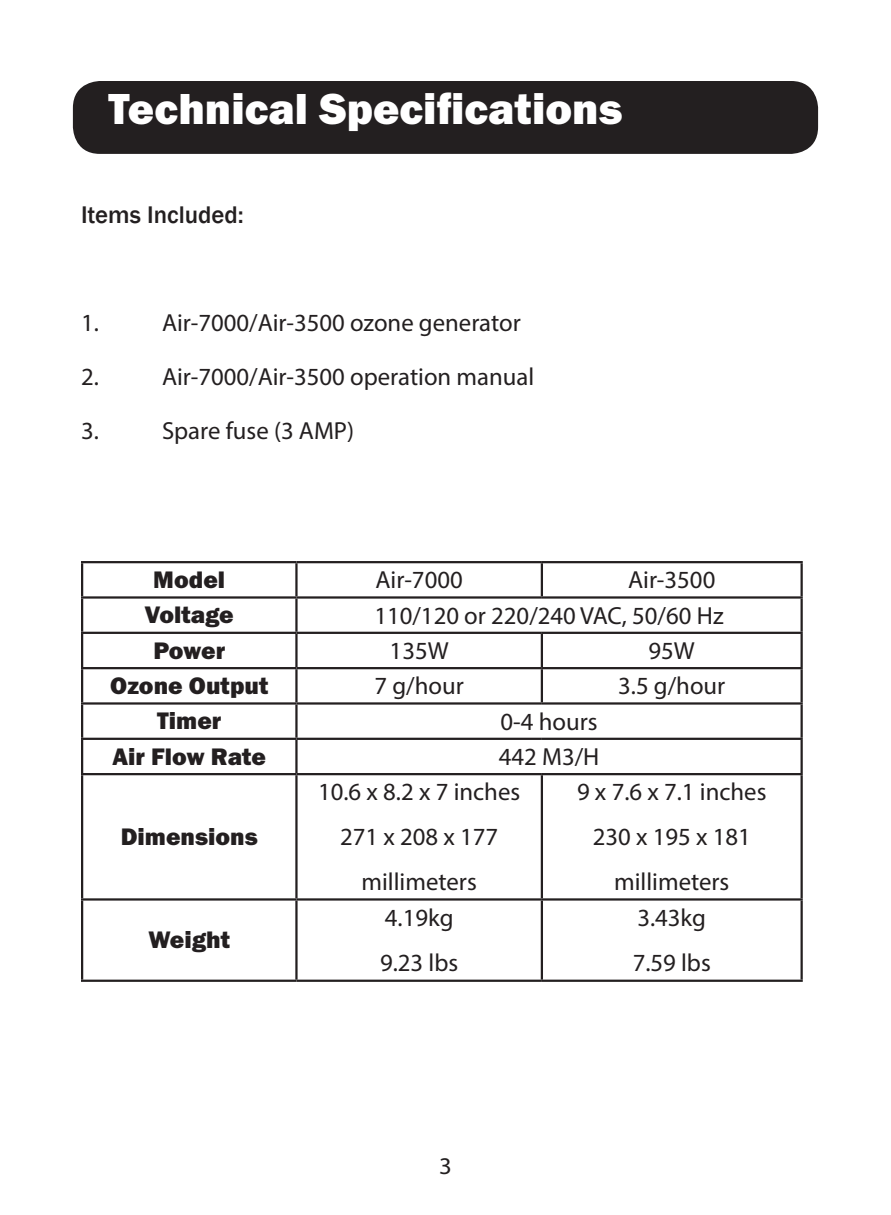
<style>
.page{position:relative;width:891px;height:1215px;background:#fff}
.page>*{position:absolute;margin:0;border:0;box-sizing:border-box;transform-origin:0 0}
.Features{font:45px "Franklin Gothic URW Hea";color:#fff}
.Table_Text_3{font:24.75px/45px "Myriad Pro";color:#231f20;text-align:center}
.Table_Text_1{font:24.75px "Franklin Gothic URW Hea";color:#231f20}
.Table_Text_2{font:500 24.75px "Franklin Gothic";color:#231f20}
.product{font:24.07px "Myriad Pro";color:#231f20}
</style>
<div class="page">
<div style="left:73px;top:81px;width:745px;height:73px;background:#231f20;border-radius:27px"></div>
<hr style="left:81px;top:561px;width:215px;height:2px;background:#231f20">
<hr style="left:81px;top:563px;width:2px;height:33px;background:#231f20">
<hr style="left:296px;top:561px;width:246px;height:2px;background:#231f20">
<hr style="left:295px;top:563px;width:3px;height:33px;background:#231f20">
<hr style="left:542px;top:561px;width:261px;height:2px;background:#231f20">
<hr style="left:541px;top:563px;width:2px;height:33px;background:#231f20">
<hr style="left:801px;top:563px;width:2px;height:33px;background:#231f20">
<hr style="left:81px;top:596px;width:215px;height:3px;background:#231f20">
<hr style="left:81px;top:599px;width:2px;height:33px;background:#231f20">
<hr style="left:296px;top:596px;width:246px;height:3px;background:#231f20">
<hr style="left:295px;top:599px;width:3px;height:33px;background:#231f20">
<hr style="left:542px;top:596px;width:261px;height:3px;background:#231f20">
<hr style="left:801px;top:599px;width:2px;height:33px;background:#231f20">
<hr style="left:81px;top:632px;width:215px;height:2px;background:#231f20">
<hr style="left:81px;top:634px;width:2px;height:33px;background:#231f20">
<hr style="left:296px;top:632px;width:246px;height:2px;background:#231f20">
<hr style="left:295px;top:634px;width:3px;height:33px;background:#231f20">
<hr style="left:542px;top:632px;width:261px;height:2px;background:#231f20">
<hr style="left:541px;top:634px;width:2px;height:33px;background:#231f20">
<hr style="left:801px;top:634px;width:2px;height:33px;background:#231f20">
<hr style="left:81px;top:667px;width:215px;height:2px;background:#231f20">
<hr style="left:81px;top:669px;width:2px;height:33px;background:#231f20">
<hr style="left:296px;top:667px;width:246px;height:2px;background:#231f20">
<hr style="left:295px;top:669px;width:3px;height:33px;background:#231f20">
<hr style="left:542px;top:667px;width:261px;height:2px;background:#231f20">
<hr style="left:541px;top:669px;width:2px;height:33px;background:#231f20">
<hr style="left:801px;top:669px;width:2px;height:33px;background:#231f20">
<hr style="left:81px;top:702px;width:215px;height:3px;background:#231f20">
<hr style="left:81px;top:705px;width:2px;height:33px;background:#231f20">
<hr style="left:296px;top:702px;width:246px;height:3px;background:#231f20">
<hr style="left:295px;top:705px;width:3px;height:33px;background:#231f20">
<hr style="left:542px;top:702px;width:261px;height:3px;background:#231f20">
<hr style="left:801px;top:705px;width:2px;height:33px;background:#231f20">
<hr style="left:81px;top:738px;width:215px;height:2px;background:#231f20">
<hr style="left:81px;top:740px;width:2px;height:33px;background:#231f20">
<hr style="left:296px;top:738px;width:246px;height:2px;background:#231f20">
<hr style="left:295px;top:740px;width:3px;height:33px;background:#231f20">
<hr style="left:542px;top:738px;width:261px;height:2px;background:#231f20">
<hr style="left:801px;top:740px;width:2px;height:33px;background:#231f20">
<hr style="left:81px;top:773px;width:215px;height:2px;background:#231f20">
<hr style="left:81px;top:775px;width:2px;height:123px;background:#231f20">
<hr style="left:296px;top:773px;width:246px;height:2px;background:#231f20">
<hr style="left:295px;top:775px;width:3px;height:123px;background:#231f20">
<hr style="left:542px;top:773px;width:261px;height:2px;background:#231f20">
<hr style="left:541px;top:775px;width:2px;height:123px;background:#231f20">
<hr style="left:801px;top:775px;width:2px;height:123px;background:#231f20">
<hr style="left:81px;top:898px;width:215px;height:3px;background:#231f20">
<hr style="left:81px;top:901px;width:2px;height:79px;background:#231f20">
<hr style="left:296px;top:898px;width:246px;height:3px;background:#231f20">
<hr style="left:295px;top:901px;width:3px;height:79px;background:#231f20">
<hr style="left:542px;top:898px;width:261px;height:3px;background:#231f20">
<hr style="left:541px;top:901px;width:2px;height:79px;background:#231f20">
<hr style="left:801px;top:901px;width:2px;height:79px;background:#231f20">
<hr style="left:81px;top:980px;width:215px;height:2px;background:#231f20">
<hr style="left:296px;top:980px;width:246px;height:2px;background:#231f20">
<hr style="left:542px;top:980px;width:261px;height:2px;background:#231f20">
<p class="Features" style="left:109px;top:80px;width:516px">Technical Specifications</p>
<p class="Table_Text_2" style="left:81px;top:199px;width:164px">Items Included:</p>
<p class="Table_Text_3" style="left:81px;top:299px;width:19px">1.</p>
<p class="Table_Text_3" style="left:162px;top:299px;width:360px">Air-7000/Air-3500 ozone generator</p>
<p class="Table_Text_3" style="left:81px;top:353px;width:19px">2.</p>
<p class="Table_Text_3" style="left:162px;top:353px;width:374px">Air-7000/Air-3500 operation manual</p>
<p class="Table_Text_3" style="left:81px;top:407px;width:19px">3.</p>
<p class="Table_Text_3" style="left:162px;top:407px;width:194px">Spare fuse (3 AMP)</p>
<p class="Table_Text_1" style="left:153px;top:564px;width:73px">Model</p>
<p class="Table_Text_3" style="left:376px;top:557px;width:89px">Air-7000</p>
<p class="Table_Text_3" style="left:628px;top:557px;width:89px">Air-3500</p>
<p class="Table_Text_1" style="left:145px;top:599px;width:91px">Voltage</p>
<p class="Table_Text_3" style="left:374px;top:593px;width:351px">110/120 or 220/240 VAC, 50/60 Hz</p>
<p class="Table_Text_1" style="left:153px;top:634px;width:73px">Power</p>
<p class="Table_Text_3" style="left:390px;top:628px;width:61px">135W</p>
<p class="Table_Text_3" style="left:649px;top:628px;width:48px">95W</p>
<p class="Table_Text_1" style="left:110px;top:670px;width:159px">Ozone Output</p>
<p class="Table_Text_3" style="left:375px;top:663px;width:91px">7 g/hour</p>
<p class="Table_Text_3" style="left:618px;top:663px;width:109px">3.5 g/hour</p>
<p class="Table_Text_1" style="left:157px;top:705px;width:66px">Timer</p>
<p class="Table_Text_3" style="left:501px;top:699px;width:99px">0-4 hours</p>
<p class="Table_Text_1" style="left:113px;top:740px;width:155px">Air Flow Rate</p>
<p class="Table_Text_3" style="left:499px;top:734px;width:102px">442 M3/H</p>
<p class="Table_Text_1" style="left:121px;top:821px;width:139px">Dimensions</p>
<p class="Table_Text_1" style="left:148px;top:924px;width:83px">Weight</p>
<p class="Table_Text_3" style="left:318px;top:769px;width:204px">10.6 x 8.2 x 7 inches</p>
<p class="Table_Text_3" style="left:340px;top:814px;width:160px">271 x 208 x 177 millimeters</p>
<p class="Table_Text_3" style="left:385px;top:895px;width:70px">4.19kg</p>
<p class="Table_Text_3" style="left:380px;top:940px;width:80px">9.23 lbs</p>
<p class="Table_Text_3" style="left:577px;top:769px;width:191px">9 x 7.6 x 7.1 inches</p>
<p class="Table_Text_3" style="left:593px;top:814px;width:160px">230 x 195 x 181 millimeters</p>
<p class="Table_Text_3" style="left:637px;top:895px;width:70px">3.43kg</p>
<p class="Table_Text_3" style="left:633px;top:940px;width:80px">7.59 lbs</p>
<p class="product" style="left:439px;top:1151px;width:14px">3</p>
</div>
